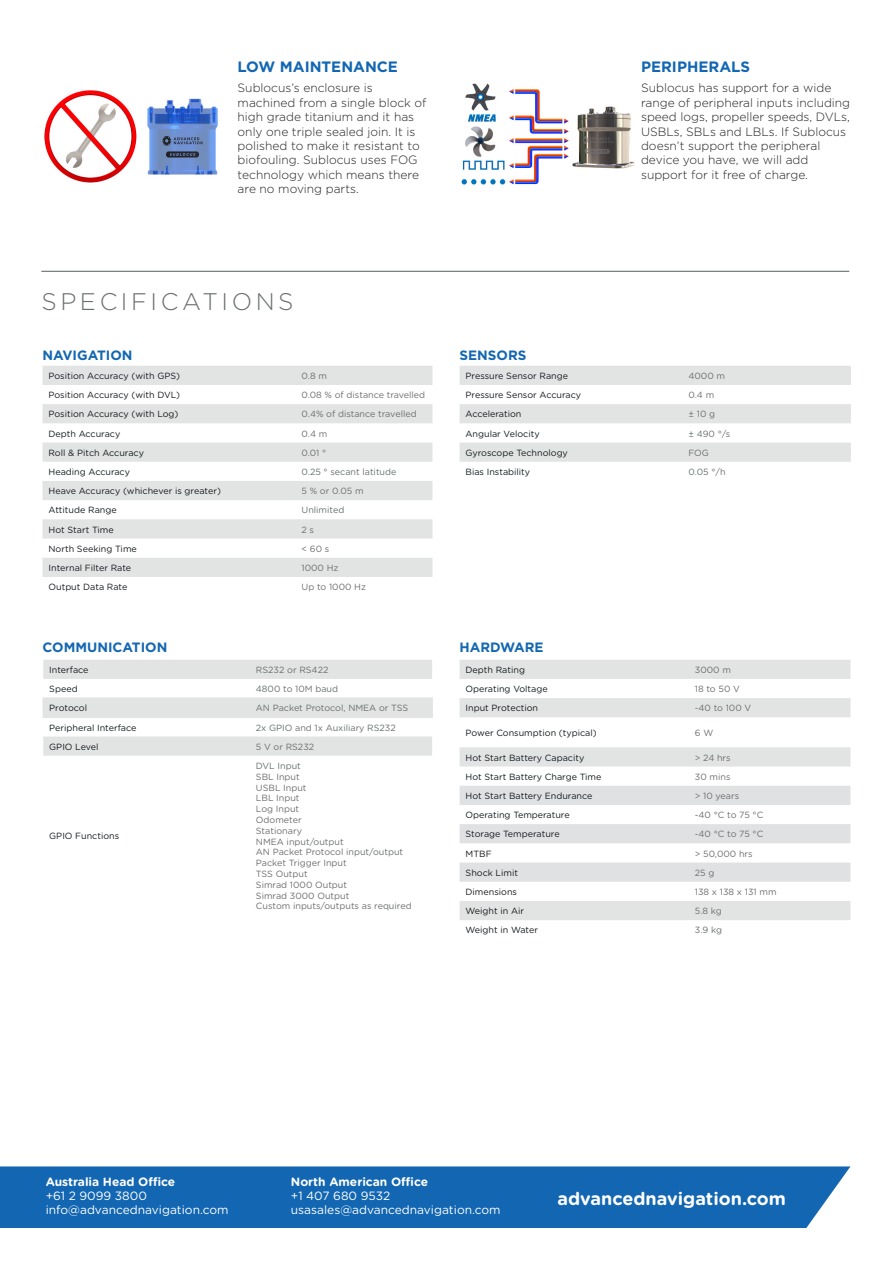
<style>
.page{position:relative;width:893px;height:1263px;background:#fff}
.page>*{position:absolute;margin:0;border:0;box-sizing:border-box;transform-origin:0 0}
.t1{font:300 24px "Gotham";letter-spacing:.15em;color:#6b6f70}
.t2{font:700 18px "Gotham Rounded";color:#fff}
.t3{font:700 15px "Gotham";color:#1266b2}
.t4{font:700 13.5px "Gotham";color:#1367b2}
.t5{font:300 12px/14.4px "Gotham";color:#231f20}
.t6{font:12px "Gotham Rounded";color:#fff}
.t7{font:700 12px "Gotham Rounded";color:#fff}
.t8{font:9px "Gotham Rounded";color:#161b1e}
.t9{font:9px "Gotham Rounded";color:#6b6f70}
</style>
<div class="page">
<hr style="left:41px;top:271px;width:808px;height:1px;background:#6b6f70">
<img style="left:44px;top:90px;width:174px;height:93px">
<img style="left:461px;top:83px;width:174px;height:102px">
<div style="left:43px;top:660px;width:389px;height:19px;background:#e2e3e3"></div>
<div style="left:43px;top:736px;width:389px;height:20px;background:#e2e3e3"></div>
<hr style="left:43px;top:697px;width:207px;height:2px;background:#e2e3e3">
<hr style="left:250px;top:697px;width:183px;height:2px;background:#e2e3e3">
<div style="left:43px;top:699px;width:390px;height:17px;background:#e2e3e3"></div>
<hr style="left:43px;top:716px;width:207px;height:2px;background:#e2e3e3">
<hr style="left:250px;top:716px;width:183px;height:2px;background:#e2e3e3">
<div style="left:43px;top:366px;width:389px;height:19px;background:#e2e3e3"></div>
<div style="left:43px;top:404px;width:389px;height:19px;background:#e2e3e3"></div>
<div style="left:43px;top:442px;width:389px;height:20px;background:#e2e3e3"></div>
<div style="left:43px;top:481px;width:389px;height:19px;background:#e2e3e3"></div>
<div style="left:43px;top:519px;width:389px;height:19px;background:#e2e3e3"></div>
<div style="left:43px;top:558px;width:389px;height:19px;background:#e2e3e3"></div>
<div style="left:460px;top:366px;width:391px;height:19px;background:#e2e3e3"></div>
<div style="left:460px;top:404px;width:391px;height:19px;background:#e2e3e3"></div>
<div style="left:460px;top:442px;width:391px;height:20px;background:#e2e3e3"></div>
<div style="left:460px;top:660px;width:390px;height:19px;background:#e2e3e3"></div>
<div style="left:460px;top:698px;width:390px;height:19px;background:#e2e3e3"></div>
<div style="left:460px;top:747px;width:390px;height:19px;background:#e2e3e3"></div>
<div style="left:460px;top:786px;width:390px;height:19px;background:#e0e1e3"></div>
<div style="left:460px;top:824px;width:390px;height:19px;background:#e0e1e3"></div>
<div style="left:460px;top:862px;width:390px;height:20px;background:#e0e1e3"></div>
<div style="left:460px;top:901px;width:390px;height:19px;background:#e2e3e3"></div>
<div style="left:0;top:1166px;width:850px;height:62px;background:#1266b2"></div>
<p class="t3" style="left:238px;top:56px;width:162px">LOW MAINTENANCE</p>
<p class="t5" style="left:238px;top:81px;width:191px">Sublocus’s enclosure is machined from a single block of high grade titanium and it has only one triple sealed join. It is polished to make it resistant to biofouling. Sublocus uses FOG technology which means there are no moving parts.</p>
<p class="t1" style="left:41px;top:286px;width:254px">SPECIFICATIONS</p>
<p class="t4" style="left:43px;top:346px;width:92px">NAVIGATION</p>
<p class="t4" style="left:460px;top:346px;width:68px">SENSORS</p>
<p class="t3" style="left:641px;top:56px;width:111px">PERIPHERALS</p>
<p class="t5" style="left:641px;top:81px;width:211px">Sublocus has support for a wide range of peripheral inputs including speed logs, propeller speeds, DVLs,<br>USBLs, SBLs and LBLs. If Sublocus doesn’t support the peripheral device you have, we will add support for it free of charge.</p>
<p class="t8" style="left:49px;top:370px;width:133px">Position Accuracy (with GPS)</p>
<p class="t9" style="left:302px;top:370px;width:27px">0.8 m</p>
<p class="t8" style="left:49px;top:389px;width:133px">Position Accuracy (with DVL)</p>
<p class="t9" style="left:302px;top:389px;width:125px">0.08 % of distance travelled</p>
<p class="t8" style="left:49px;top:408px;width:132px">Position Accuracy (with Log)</p>
<p class="t9" style="left:302px;top:408px;width:117px">0.4% of distance travelled</p>
<p class="t8" style="left:49px;top:427px;width:73px">Depth Accuracy</p>
<p class="t9" style="left:302px;top:427px;width:27px">0.4 m</p>
<p class="t8" style="left:49px;top:446px;width:97px">Roll &amp; Pitch Accuracy</p>
<p class="t9" style="left:302px;top:446px;width:26px">0.01 °</p>
<p class="t8" style="left:49px;top:466px;width:83px">Heading Accuracy</p>
<p class="t9" style="left:302px;top:466px;width:96px">0.25 ° secant latitude</p>
<p class="t8" style="left:49px;top:485px;width:174px">Heave Accuracy (whichever is greater)</p>
<p class="t9" style="left:302px;top:485px;width:64px">5 % or 0.05 m</p>
<p class="t8" style="left:49px;top:504px;width:70px">Attitude Range</p>
<p class="t9" style="left:302px;top:504px;width:44px">Unlimited</p>
<p class="t8" style="left:49px;top:523px;width:67px">Hot Start Time</p>
<p class="t9" style="left:302px;top:523px;width:14px">2 s</p>
<p class="t8" style="left:49px;top:542px;width:90px">North Seeking Time</p>
<p class="t9" style="left:302px;top:542px;width:29px">&lt; 60 s</p>
<p class="t8" style="left:49px;top:562px;width:84px">Internal Filter Rate</p>
<p class="t9" style="left:302px;top:562px;width:39px">1000 Hz</p>
<p class="t8" style="left:49px;top:581px;width:80px">Output Data Rate</p>
<p class="t9" style="left:302px;top:581px;width:66px">Up to 1000 Hz</p>
<p class="t4" style="left:43px;top:639px;width:126px">COMMUNICATION</p>
<p class="t8" style="left:49px;top:663px;width:41px">Interface</p>
<p class="t9" style="left:256px;top:663px;width:74px">RS232 or RS422</p>
<p class="t8" style="left:49px;top:683px;width:30px">Speed</p>
<p class="t9" style="left:256px;top:683px;width:84px">4800 to 10M baud</p>
<p class="t8" style="left:49px;top:702px;width:39px">Protocol</p>
<p class="t9" style="left:256px;top:702px;width:154px">AN Packet Protocol, NMEA or TSS</p>
<p class="t8" style="left:49px;top:721px;width:89px">Peripheral Interface</p>
<p class="t9" style="left:256px;top:721px;width:141px">2x GPIO and 1x Auxiliary RS232</p>
<p class="t8" style="left:49px;top:740px;width:51px">GPIO Level</p>
<p class="t9" style="left:256px;top:740px;width:60px">5 V or RS232</p>
<p class="t8" style="left:49px;top:830px;width:72px">GPIO Functions</p>
<p class="t9" style="left:256px;top:759px;width:46px">DVL Input</p>
<p class="t9" style="left:256px;top:770px;width:45px">SBL Input</p>
<p class="t9" style="left:256px;top:781px;width:52px">USBL Input</p>
<p class="t9" style="left:256px;top:792px;width:45px">LBL Input</p>
<p class="t9" style="left:256px;top:803px;width:45px">Log Input</p>
<p class="t9" style="left:256px;top:813px;width:47px">Odometer</p>
<p class="t9" style="left:256px;top:824px;width:48px">Stationary</p>
<p class="t9" style="left:256px;top:835px;width:89px">NMEA input/output</p>
<p class="t9" style="left:256px;top:846px;width:149px">AN Packet Protocol input/output</p>
<p class="t9" style="left:256px;top:857px;width:92px">Packet Trigger Input</p>
<p class="t9" style="left:256px;top:867px;width:53px">TSS Output</p>
<p class="t9" style="left:256px;top:878px;width:93px">Simrad 1000 Output</p>
<p class="t9" style="left:256px;top:889px;width:95px">Simrad 3000 Output</p>
<p class="t9" style="left:256px;top:900px;width:157px">Custom inputs/outputs as required</p>
<p class="t8" style="left:466px;top:370px;width:104px">Pressure Sensor Range</p>
<p class="t9" style="left:688px;top:370px;width:38px">4000 m</p>
<p class="t8" style="left:466px;top:389px;width:117px">Pressure Sensor Accuracy</p>
<p class="t9" style="left:688px;top:389px;width:27px">0.4 m</p>
<p class="t8" style="left:466px;top:408px;width:57px">Acceleration</p>
<p class="t9" style="left:688px;top:408px;width:28px">± 10 g</p>
<p class="t8" style="left:466px;top:427px;width:76px">Angular Velocity</p>
<p class="t9" style="left:688px;top:427px;width:43px">± 490 °/s</p>
<p class="t8" style="left:466px;top:446px;width:104px">Gyroscope Technology</p>
<p class="t9" style="left:688px;top:446px;width:22px">FOG</p>
<p class="t8" style="left:466px;top:466px;width:66px">Bias Instability</p>
<p class="t9" style="left:688px;top:466px;width:39px">0.05 °/h</p>
<p class="t4" style="left:460px;top:639px;width:86px">HARDWARE</p>
<p class="t8" style="left:466px;top:663px;width:61px">Depth Rating</p>
<p class="t9" style="left:695px;top:663px;width:38px">3000 m</p>
<p class="t8" style="left:466px;top:683px;width:84px">Operating Voltage</p>
<p class="t9" style="left:695px;top:683px;width:46px">18 to 50 V</p>
<p class="t8" style="left:466px;top:702px;width:74px">Input Protection</p>
<p class="t9" style="left:695px;top:702px;width:58px">-40 to 100 V</p>
<p class="t8" style="left:466px;top:726px;width:133px">Power Consumption (typical)</p>
<p class="t9" style="left:695px;top:726px;width:20px">6 W</p>
<p class="t8" style="left:466px;top:751px;width:120px">Hot Start Battery Capacity</p>
<p class="t9" style="left:695px;top:751px;width:37px">&gt; 24 hrs</p>
<p class="t8" style="left:466px;top:770px;width:137px">Hot Start Battery Charge Time</p>
<p class="t9" style="left:695px;top:770px;width:37px">30 mins</p>
<p class="t8" style="left:466px;top:789px;width:128px">Hot Start Battery Endurance</p>
<p class="t9" style="left:695px;top:789px;width:46px">&gt; 10 years</p>
<p class="t8" style="left:466px;top:809px;width:106px">Operating Temperature</p>
<p class="t9" style="left:695px;top:809px;width:70px">-40 °C to 75 °C</p>
<p class="t8" style="left:466px;top:828px;width:96px">Storage Temperature</p>
<p class="t9" style="left:695px;top:828px;width:70px">-40 °C to 75 °C</p>
<p class="t8" style="left:466px;top:847px;width:28px">MTBF</p>
<p class="t9" style="left:695px;top:847px;width:59px">&gt; 50,000 hrs</p>
<p class="t8" style="left:466px;top:866px;width:54px">Shock Limit</p>
<p class="t9" style="left:695px;top:866px;width:21px">25 g</p>
<p class="t8" style="left:466px;top:885px;width:53px">Dimensions</p>
<p class="t9" style="left:695px;top:885px;width:83px">138 x 138 x 131 mm</p>
<p class="t8" style="left:466px;top:905px;width:60px">Weight in Air</p>
<p class="t9" style="left:695px;top:905px;width:28px">5.8 kg</p>
<p class="t8" style="left:466px;top:924px;width:74px">Weight in Water</p>
<p class="t9" style="left:695px;top:924px;width:29px">3.9 kg</p>
<p class="t7" style="left:46px;top:1172px;width:131px">Australia Head Office</p>
<p class="t6" style="left:46px;top:1187px;width:103px">+61 2 9099 3800</p>
<p class="t6" style="left:46px;top:1202px;width:184px">info@advancednavigation.com</p>
<p class="t7" style="left:291px;top:1172px;width:139px">North American Office</p>
<p class="t6" style="left:291px;top:1187px;width:101px">+1 407 680 9532</p>
<p class="t6" style="left:291px;top:1202px;width:211px">usasales@advancednavigation.com</p>
<p class="t2" style="left:557px;top:1186px;width:230px">advancednavigation.com</p>
</div>
